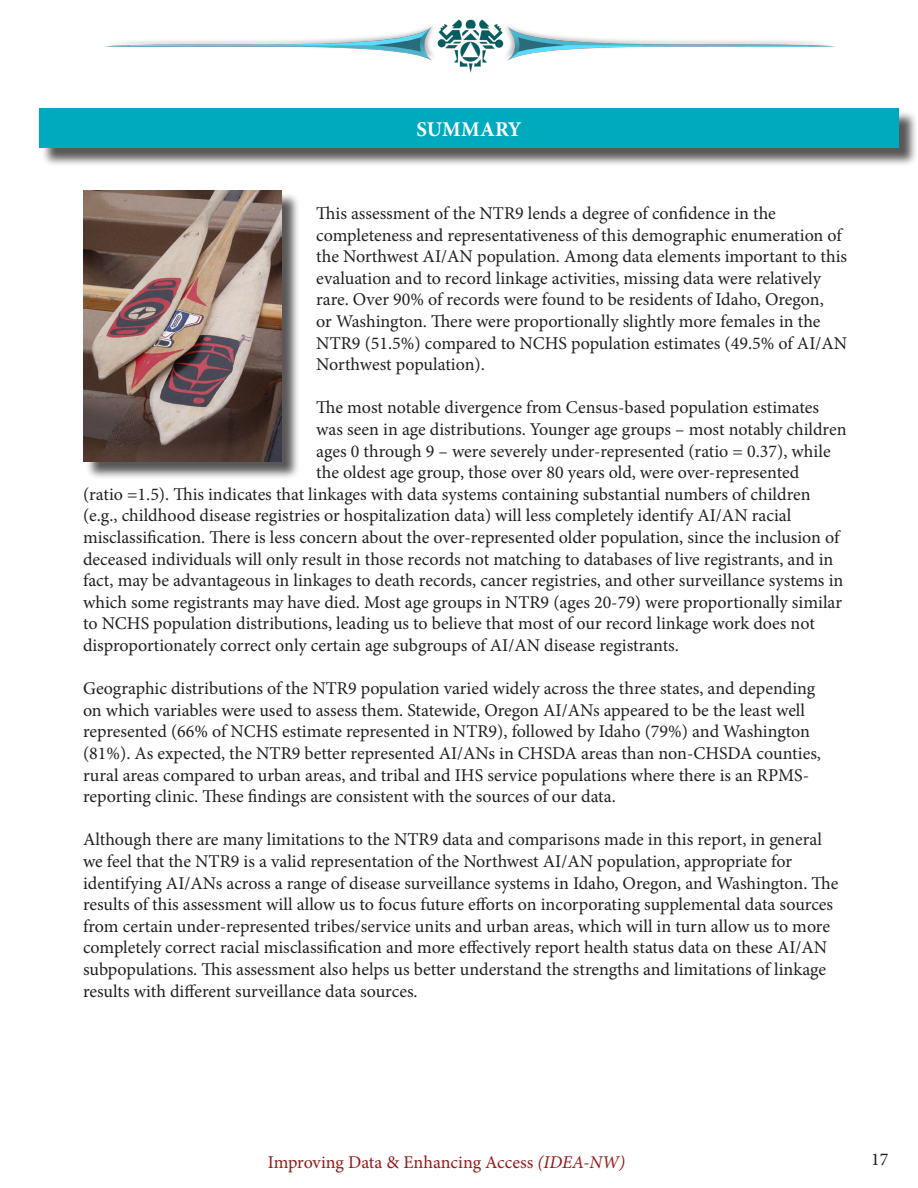
<style>
.page{position:relative;width:918px;height:1188px;background:#fff}
.page>*{position:absolute;margin:0;border:0;box-sizing:border-box;transform-origin:0 0}
.t1{font:700 21px "Minion Pro";letter-spacing:.005em;color:#fff}
.t2{font:18px/21.6px "Minion Pro";color:#231f20}
.t3{font:18px "Minion Pro";letter-spacing:-.005em;color:#921a19}
.s1{font-style:italic}
</style>
<div class="page">
<img style="left:104px;top:25px;width:329px;height:36px">
<img style="left:437px;top:19px;width:59px;height:54px">
<img style="left:496px;top:24px;width:339px;height:37px">
<div style="left:42px;top:110px;width:876px;height:57px;background:#231f20;opacity:.75"></div>
<div style="left:39px;top:108px;width:860px;height:40px;background:#00aabe"></div>
<div style="left:85px;top:192px;width:215px;height:288px;background:#231f20;opacity:.75"></div>
<img style="left:83px;top:190px;width:199px;height:271px">
<p class="t1" style="left:416px;top:114px;width:107px">SUMMARY</p>
<p class="t2" style="left:316px;top:202px;width:532px">This assessment of the NTR9 lends a degree of confidence in the completeness and representativeness of this demographic enumeration of the Northwest AI/AN population. Among data elements important to this evaluation and to record linkage activities, missing data were relatively rare. Over 90% of records were found to be residents of Idaho, Oregon,<br>or Washington. There were proportionally slightly more females in the NTR9 (51.5%) compared to NCHS population estimates (49.5% of AI/AN Northwest population).</p>
<p class="t2" style="left:316px;top:397px;width:504px">The most notable divergence from Census-based population estimates</p>
<p class="t2" style="left:316px;top:418px;width:532px">was seen in age distributions. Younger age groups – most notably children</p>
<p class="t2" style="left:316px;top:440px;width:516px">ages 0 through 9 – were severely under-represented (ratio = 0.37), while</p>
<p class="t2" style="left:316px;top:462px;width:485px">the oldest age group, those over 80 years old, were over-represented</p>
<p class="t2" style="left:83px;top:483px;width:729px">(ratio =1.5). This indicates that linkages with data systems containing substantial numbers of children</p>
<p class="t2" style="left:83px;top:505px;width:710px">(e.g., childhood disease registries or hospitalization data) will less completely identify AI/AN racial</p>
<p class="t2" style="left:83px;top:526px;width:758px">misclassification. There is less concern about the over-represented older population, since the inclusion of</p>
<p class="t2" style="left:83px;top:548px;width:752px">deceased individuals will only result in those records not matching to databases of live registrants, and in</p>
<p class="t2" style="left:83px;top:570px;width:762px">fact, may be advantageous in linkages to death records, cancer registries, and other surveillance systems in</p>
<p class="t2" style="left:83px;top:591px;width:761px">which some registrants may have died. Most age groups in NTR9 (ages 20-79) were proportionally similar</p>
<p class="t2" style="left:83px;top:613px;width:733px">to NCHS population distributions, leading us to believe that most of our record linkage work does not</p>
<p class="t2" style="left:83px;top:634px;width:597px">disproportionately correct only certain age subgroups of AI/AN disease registrants.</p>
<p class="t2" style="left:83px;top:678px;width:740px">Geographic distributions of the NTR9 population varied widely across the three states, and depending on which variables were used to assess them. Statewide, Oregon AI/ANs appeared to be the least well represented (66% of NCHS estimate represented in NTR9), followed by Idaho (79%) and Washington (81%). As expected, the NTR9 better represented AI/ANs in CHSDA areas than non-CHSDA counties, rural areas compared to urban areas, and tribal and IHS service populations where there is an RPMS&shy;reporting clinic. These findings are consistent with the sources of our data.</p>
<p class="t2" style="left:83px;top:829px;width:757px">Although there are many limitations to the NTR9 data and comparisons made in this report, in general we feel that the NTR9 is a valid representation of the Northwest AI/AN population, appropriate for identifying AI/ANs across a range of disease surveillance systems in Idaho, Oregon, and Washington. The results of this assessment will allow us to focus future efforts on incorporating supplemental data sources from certain under-represented tribes/service units and urban areas, which will in turn allow us to more completely correct racial misclassification and more effectively report health status data on these AI/AN subpopulations. This assessment also helps us better understand the strengths and limitations of linkage results with different surveillance data sources.</p>
<p class="t3" style="left:268px;top:1150px;width:359px">Improving Data &amp; Enhancing Access <span class="s1">(IDEA-NW)</span></p>
<p class="t2" style="left:871px;top:1149px;width:19px">17</p>
</div>
